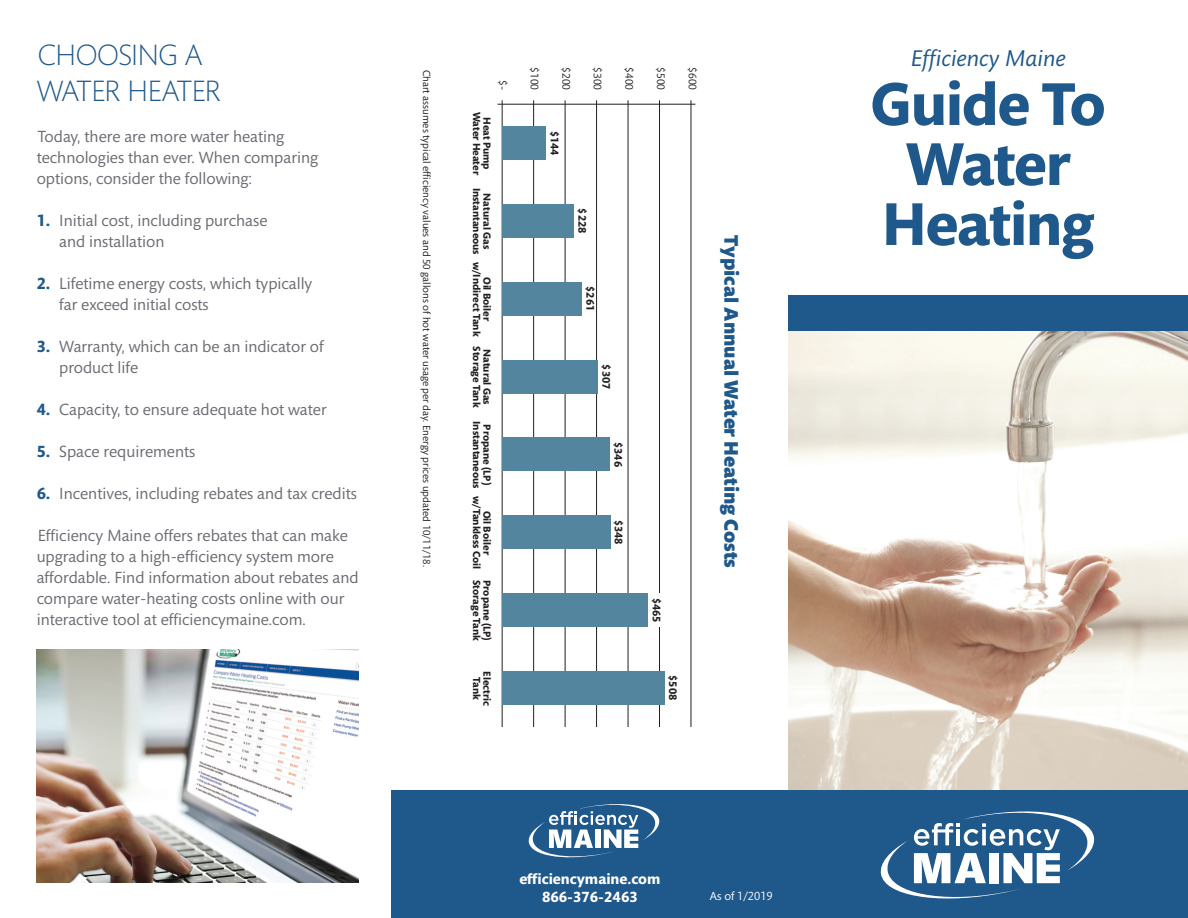
<style>
.page{position:relative;width:1188px;height:918px;background:#fff}
.page>*{position:absolute;margin:0;border:0;box-sizing:border-box;transform-origin:0 0}
.t1{font:700 61.5px/60px "Mundo Sans Std";letter-spacing:-.02em;color:#1f588b;text-align:center}
.t2{font:300 30px/36px "Mundo Sans Std";letter-spacing:-.03em;color:#1f588b}
.t3{font:italic 23.1px "Mundo Sans Std";color:#1f588b}
.t4{font:900 19.95px "Mundo Sans Std";color:#1f588b}
.t5{font:16.5px/21px "Mundo Sans Std";color:#6b6d73}
.t6{font:700 15px/18px "Mundo Sans Std";color:#fff;text-align:center}
.t7{font:12px "Mundo Sans Std";color:#fff}
.t8{font:700 11.1px "Mundo Sans Std";color:#231f20}
.t9{font:11.1px "Mundo Sans Std";color:#231f20}
.t10{font:700 10.5px/10.2px "Mundo Sans Std";color:#231f20}
.t11{font:10.5px "Mundo Sans Std";color:#231f20}
.s1{font-weight:700;color:#1f588b}
</style>
<div class="page">
<img style="left:788px;top:331px;width:400px;height:459px">
<img style="left:37px;top:649px;width:322px;height:234px">
<hr style="left:691px;top:100px;width:1px;height:627px;background:#231f20">
<hr style="left:659px;top:100px;width:1px;height:627px;background:#231f20">
<hr style="left:628px;top:100px;width:1px;height:627px;background:#231f20">
<hr style="left:596px;top:100px;width:1px;height:627px;background:#231f20">
<hr style="left:565px;top:100px;width:1px;height:627px;background:#231f20">
<hr style="left:533px;top:100px;width:1px;height:627px;background:#231f20">
<hr style="left:502px;top:100px;width:1px;height:627px;background:#231f20">
<hr style="left:498px;top:104px;width:197px;height:1px;background:#231f20">
<div style="left:502px;top:360px;width:97px;height:34px;background:#53859f"></div>
<div style="left:502px;top:438px;width:108px;height:33px;background:#53859f"></div>
<div style="left:502px;top:204px;width:72px;height:33px;background:#53859f"></div>
<div style="left:502px;top:126px;width:45px;height:34px;background:#53859f"></div>
<div style="left:502px;top:594px;width:146px;height:33px;background:#53859f"></div>
<div style="left:502px;top:516px;width:109px;height:33px;background:#53859f"></div>
<div style="left:502px;top:671px;width:163px;height:33px;background:#53859f"></div>
<div style="left:502px;top:282px;width:81px;height:33px;background:#53859f"></div>
<div style="left:582px;top:282px;width:13px;height:33px;background:#fff"></div>
<div style="left:788px;top:296px;width:400px;height:35px;background:#1f588b"></div>
<div style="left:392px;top:790px;width:796px;height:128px;background:#1f588b"></div>
<svg style="left:529px;top:804px;width:130px;height:53px"></svg>
<svg style="left:881px;top:811px;width:213px;height:88px"></svg>
<div style="left:649px;top:593px;width:12px;height:34px;background:#fff"></div>
<p class="t2" style="left:37px;top:38px;width:186px">CHOOSING A<br>WATER HEATER</p>
<p class="t5" style="left:37px;top:126px;width:283px">Today, there are more water heating technologies than ever. When comparing options, consider the following:</p>
<p class="t5" style="left:59px;top:210px;width:210px;text-indent:-23px"><span class="s1">1.</span> Initial cost, including purchase and installation</p>
<p class="t5" style="left:59px;top:273px;width:255px;text-indent:-23px"><span class="s1">2.</span> Lifetime energy costs, which typically far exceed initial costs</p>
<p class="t5" style="left:59px;top:336px;width:266px;text-indent:-23px"><span class="s1">3.</span> Warranty, which can be an indicator of product life</p>
<p class="t5" style="left:37px;top:399px;width:291px"><span class="s1">4.</span> Capacity, to ensure adequate hot water</p>
<p class="t5" style="left:37px;top:441px;width:160px"><span class="s1">5.</span> Space requirements</p>
<p class="t5" style="left:37px;top:483px;width:322px"><span class="s1">6.</span> Incentives, including rebates and tax credits</p>
<p class="t5" style="left:37px;top:525px;width:323px">Efficiency Maine offers rebates that can make upgrading to a high-efficiency system more affordable. Find information about rebates and compare water-heating costs online with our interactive tool at efficiencymaine.com.</p>
<p class="t8" style="left:625px;top:520px;width:26px;rotate:90deg">$348</p>
<p class="t9" style="left:540px;top:67px;width:25px;rotate:90deg">$100</p>
<p class="t9" style="left:572px;top:67px;width:25px;rotate:90deg">$200</p>
<p class="t9" style="left:604px;top:67px;width:25px;rotate:90deg">$300</p>
<p class="t9" style="left:635px;top:67px;width:25px;rotate:90deg">$400</p>
<p class="t9" style="left:667px;top:67px;width:25px;rotate:90deg">$500</p>
<p class="t9" style="left:699px;top:67px;width:25px;rotate:90deg">$600</p>
<p class="t11" style="left:432px;top:70px;width:499px;rotate:90deg">Chart assumes typical efficiency values and 50 gallons of hot water usage per day. Energy prices updated 10/11/18.</p>
<p class="t9" style="left:509px;top:80px;width:12px;rotate:90deg">$-</p>
<p class="t10" style="left:482px;top:112px;width:65px;rotate:90deg">Water Heater</p>
<p class="t10" style="left:492px;top:117px;width:54px;rotate:90deg">Heat Pump</p>
<p class="t8" style="left:561px;top:131px;width:26px;rotate:90deg">$144</p>
<p class="t10" style="left:482px;top:188px;width:69px;rotate:90deg">Instantaneous</p>
<p class="t10" style="left:492px;top:193px;width:57px;rotate:90deg">Natural Gas</p>
<p class="t8" style="left:588px;top:208px;width:26px;rotate:90deg">$228</p>
<p class="t10" style="left:482px;top:262px;width:77px;rotate:90deg">w/Indirect Tank</p>
<p class="t10" style="left:492px;top:346px;width:63px;rotate:90deg">Natural Gas<br>Storage Tank</p>
<p class="t10" style="left:492px;top:424px;width:62px;rotate:90deg">Propane (LP)</p>
<p class="t10" style="left:492px;top:277px;width:46px;rotate:90deg">Oil Boiler</p>
<p class="t8" style="left:596px;top:286px;width:26px;rotate:90deg">$261</p>
<p class="t8" style="left:612px;top:364px;width:26px;rotate:90deg">$307</p>
<p class="t10" style="left:482px;top:421px;width:69px;rotate:90deg">Instantaneous</p>
<p class="t8" style="left:624px;top:442px;width:26px;rotate:90deg">$346</p>
<p class="t10" style="left:482px;top:496px;width:75px;rotate:90deg">w/Tankless Coil</p>
<p class="t10" style="left:482px;top:580px;width:63px;rotate:90deg">Storage Tank</p>
<p class="t10" style="left:492px;top:580px;width:62px;rotate:90deg">Propane (LP)</p>
<p class="t10" style="left:492px;top:671px;width:36px;rotate:90deg">Electric</p>
<p class="t10" style="left:492px;top:511px;width:46px;rotate:90deg">Oil Boiler</p>
<p class="t8" style="left:663px;top:598px;width:26px;rotate:90deg">$465</p>
<p class="t8" style="left:679px;top:675px;width:26px;rotate:90deg">$508</p>
<p class="t10" style="left:482px;top:677px;width:24px;rotate:90deg">Tank</p>
<p class="t4" style="left:742px;top:235px;width:334px;rotate:90deg">Typical Annual Water Heating Costs</p>
<p class="t6" style="left:519px;top:870px;width:143px">efficiencymaine.com<br>866-376-2463</p>
<p class="t7" style="left:710px;top:889px;width:64px">As of 1/2019</p>
<p class="t3" style="left:911px;top:45px;width:156px">Efficiency Maine</p>
<p class="t1" style="left:871px;top:76px;width:237px">Guide To<br>Water<br>Heating</p>
</div>
